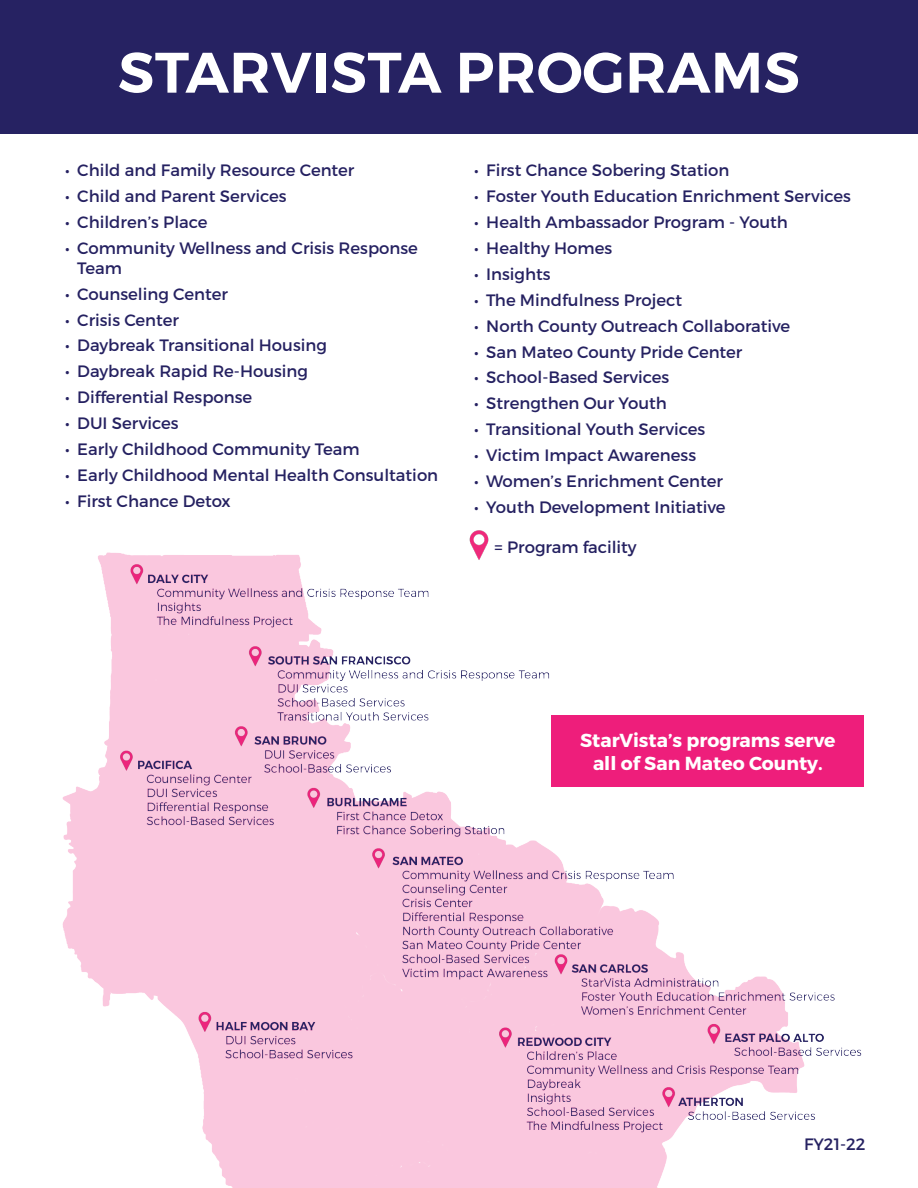
<style>
.page{position:relative;width:918px;height:1188px;background:#fff}
.page>*{position:absolute;margin:0;border:0;box-sizing:border-box;transform-origin:0 0}
.t1{font:600 57px "Montserrat";letter-spacing:.01em;color:#fff}
.t2{font:700 18.9px "Montserrat";color:#fff}
.t3{font:16.5px/19.8px "Montserrat";color:#252161}
</style>
<div class="page">
<img style="left:62px;top:552px;width:802px;height:636px">
<div style="left:552px;top:716px;width:312px;height:71px;background:#ee1e7b"></div>
<img style="left:464px;top:530px;width:31px;height:31px">
<div style="left:0;top:0;width:918px;height:134px;background:#262262"></div>
<p class="t1" style="left:118px;top:37px;width:684px">STARVISTA PROGRAMS</p>
<p class="t3" style="left:65px;top:161px;width:291px">• Child and Family Resource Center</p>
<p class="t3" style="left:65px;top:186px;width:223px">• Child and Parent Services</p>
<p class="t3" style="left:65px;top:212px;width:144px">• Children’s Place</p>
<p class="t3" style="left:77px;top:238px;width:342px;text-indent:-12px">• Community Wellness and Crisis Response<br>Team</p>
<p class="t3" style="left:65px;top:284px;width:164px">• Counseling Center</p>
<p class="t3" style="left:65px;top:310px;width:116px">• Crisis Center</p>
<p class="t3" style="left:65px;top:336px;width:263px">• Daybreak Transitional Housing</p>
<p class="t3" style="left:65px;top:362px;width:245px">• Daybreak Rapid Re-Housing</p>
<p class="t3" style="left:65px;top:387px;width:189px">• Differential Response</p>
<p class="t3" style="left:65px;top:413px;width:115px">• DUI Services</p>
<p class="t3" style="left:65px;top:439px;width:296px">• Early Childhood Community Team</p>
<p class="t3" style="left:65px;top:465px;width:375px">• Early Childhood Mental Health Consultation</p>
<p class="t3" style="left:65px;top:491px;width:167px">• First Chance Detox</p>
<p class="t3" style="left:474px;top:161px;width:257px">• First Chance Sobering Station</p>
<p class="t3" style="left:474px;top:186px;width:378px">• Foster Youth Education Enrichment Services</p>
<p class="t3" style="left:474px;top:212px;width:315px">• Health Ambassador Program - Youth</p>
<p class="t3" style="left:474px;top:238px;width:139px">• Healthy Homes</p>
<p class="t3" style="left:474px;top:264px;width:78px">• Insights</p>
<p class="t3" style="left:474px;top:290px;width:210px">• The Mindfulness Project</p>
<p class="t3" style="left:474px;top:316px;width:318px">• North County Outreach Collaborative</p>
<p class="t3" style="left:474px;top:342px;width:270px">• San Mateo County Pride Center</p>
<p class="t3" style="left:474px;top:368px;width:197px">• School-Based Services</p>
<p class="t3" style="left:474px;top:393px;width:194px">• Strengthen Our Youth</p>
<p class="t3" style="left:474px;top:419px;width:233px">• Transitional Youth Services</p>
<p class="t3" style="left:474px;top:445px;width:223px">• Victim Impact Awareness</p>
<p class="t3" style="left:474px;top:471px;width:250px">• Women’s Enrichment Center</p>
<p class="t3" style="left:474px;top:497px;width:253px">• Youth Development Initiative</p>
<p class="t3" style="left:495px;top:537px;width:144px">= Program facility</p>
<p class="t2" style="left:580px;top:729px;width:257px">StarVista’s programs serve</p>
<p class="t2" style="left:593px;top:751px;width:231px">all of San Mateo County.</p>
<p class="t3" style="left:804px;top:1134px;width:63px">FY21-22</p>
</div>
